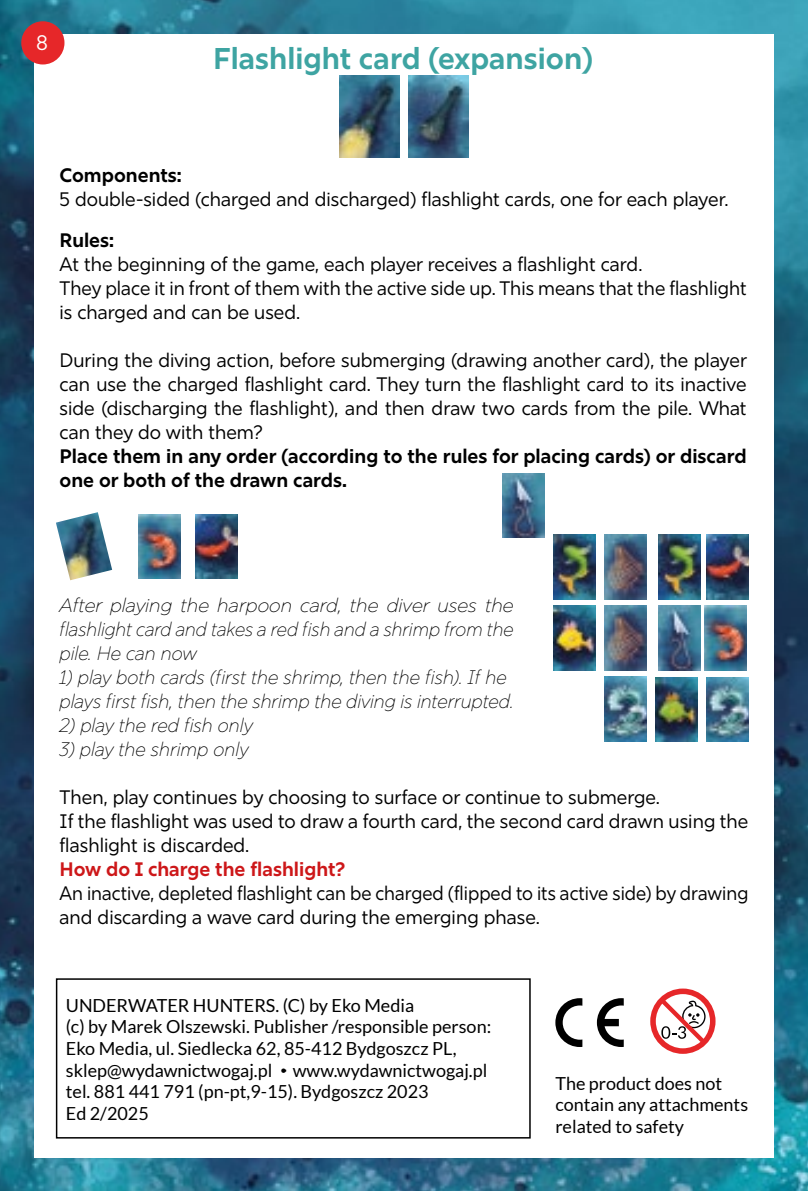
<style>
.page{position:relative;width:808px;height:1191px;background:#fff}
.page>*{position:absolute;margin:0;border:0;box-sizing:border-box;transform-origin:0 0}
.t1{font:700 30px "Rig Sans";color:#3ea4a2}
.t2{font:21px "Rig Sans";color:#fff}
.t3{font:19.5px/24px "Rig Sans";color:#000}
.t4{font:italic 100 19.5px/24px "Rig Sans";color:#000}
.t5{font:19.5px/24px "Rig Sans";color:#000;scale:.96 1}
.t6{font:700 19.5px/24px "Rig Sans";color:#000}
.t7{font:italic 100 19.5px/24px "Rig Sans";color:#000;text-align:justify;scale:1.05 1}
.t8{font:700 19.5px "Rig Sans";color:#cd1719}
.t9{font:18px/21.6px "Lato";color:#000}
.s1{font-family:"Tw Cen MT Pro";font-weight:300}
.s2{font-family:"Rig Sans"}
</style>
<div class="page">
<img style="left:0;top:0;width:808px;height:1191px">
<div style="left:34px;top:34px;width:740px;height:1123px;background:#fff"></div>
<div style="left:56px;top:978px;width:475px;height:160px;border:2px solid #000"></div>
<img style="left:553px;top:534px;width:42px;height:65px">
<img style="left:553px;top:606px;width:42px;height:64px">
<img style="left:604px;top:606px;width:42px;height:64px">
<img style="left:604px;top:677px;width:42px;height:64px">
<img style="left:659px;top:606px;width:42px;height:64px">
<img style="left:655px;top:677px;width:42px;height:64px">
<img style="left:502px;top:473px;width:42px;height:65px">
<img style="left:706px;top:535px;width:42px;height:64px">
<img style="left:705px;top:606px;width:42px;height:64px">
<img style="left:706px;top:677px;width:42px;height:64px">
<img style="left:604px;top:535px;width:42px;height:64px">
<img style="left:659px;top:534px;width:42px;height:65px">
<img style="left:138px;top:514px;width:42px;height:64px">
<img style="left:195px;top:514px;width:42px;height:64px">
<img style="left:340px;top:75px;width:59px;height:82px">
<img style="left:409px;top:75px;width:59px;height:82px">
<img style="left:56px;top:512px;width:56px;height:68px">
<svg style="left:650px;top:988px;width:65px;height:65px"></svg>
<svg style="left:597px;top:998px;width:27px;height:49px"></svg>
<svg style="left:555px;top:998px;width:27px;height:49px"></svg>
<div style="left:21px;top:21px;width:43px;height:43px;background:#e62729;border-radius:50%"></div>
<p class="t2" style="left:36px;top:30px;width:13px">8</p>
<h1 class="t1" style="left:213px;top:40px;width:382px">Flashlight card (expansion)</h1>
<p class="t6" style="left:60px;top:163px;width:124px">Components:</p>
<p class="t3" style="left:60px;top:188px;width:670px">5 double-sided (charged and discharged) flashlight cards, one for each player.</p>
<p class="t6" style="left:60px;top:228px;width:56px">Rules:</p>
<p class="t3" style="left:60px;top:253px;width:689px">At the beginning of the game, each player receives a flashlight card.<br>They place it in front of them with the active side up. This means that the flashlight is charged and can be used.</p>
<p class="t3" style="left:60px;top:349px;width:689px;text-align:justify">During the diving action, before submerging (drawing another card), the player can use the charged flashlight card. They turn the flashlight card to its inactive side (discharging the flashlight), and then draw two cards from the pile. What can they do with them?</p>
<p class="t6" style="left:60px;top:444px;width:689px">Place them in any order (according to the rules for placing cards) or discard one or both of the drawn cards.</p>
<p class="t7" style="left:60px;top:593px;width:434px">After playing the harpoon card, the diver uses the flashlight card and takes a red fish and a shrimp from the pile. He can now</p>
<p class="t4" style="left:60px;top:665px;width:456px">1) play both cards (first the shrimp, then the fish). If he plays first fish, then the shrimp the diving is interrupted.</p>
<p class="t4" style="left:60px;top:713px;width:195px">2) play the red fish only</p>
<p class="t4" style="left:60px;top:737px;width:191px">3) play the shrimp only</p>
<p class="t3" style="left:60px;top:786px;width:690px">Then, play continues by choosing to surface or continue to submerge.<br>If the flashlight was used to draw a fourth card, the second card drawn using the flashlight is discarded.</p>
<p class="t8" style="left:60px;top:857px;width:287px">How do I charge the flashlight?</p>
<p class="t5" style="left:60px;top:882px;width:719px">An inactive, depleted flashlight can be charged (flipped to its active side) by drawing and discarding a wave card during the emerging phase.</p>
<p class="t9" style="left:66px;top:994px;width:427px">UNDERWATER HUNTERS. (C) by Eko Media<br>(c) by Marek Olszewski. Publisher /responsible person:<br>Eko Media, ul. Siedlecka 62, 85-412 Bydgoszcz PL, sklep@wydawnictwogaj.pl <span class="s1">•</span><span class="s2">·</span>www.wydawnictwogaj.pl tel. 881 441 791 (pn-pt,9-15). Bydgoszcz 2023<br>Ed 2/2025</p>
<p class="t9" style="left:555px;top:1072px;width:194px">The product does not contain any attachments related to safety</p>
</div>
